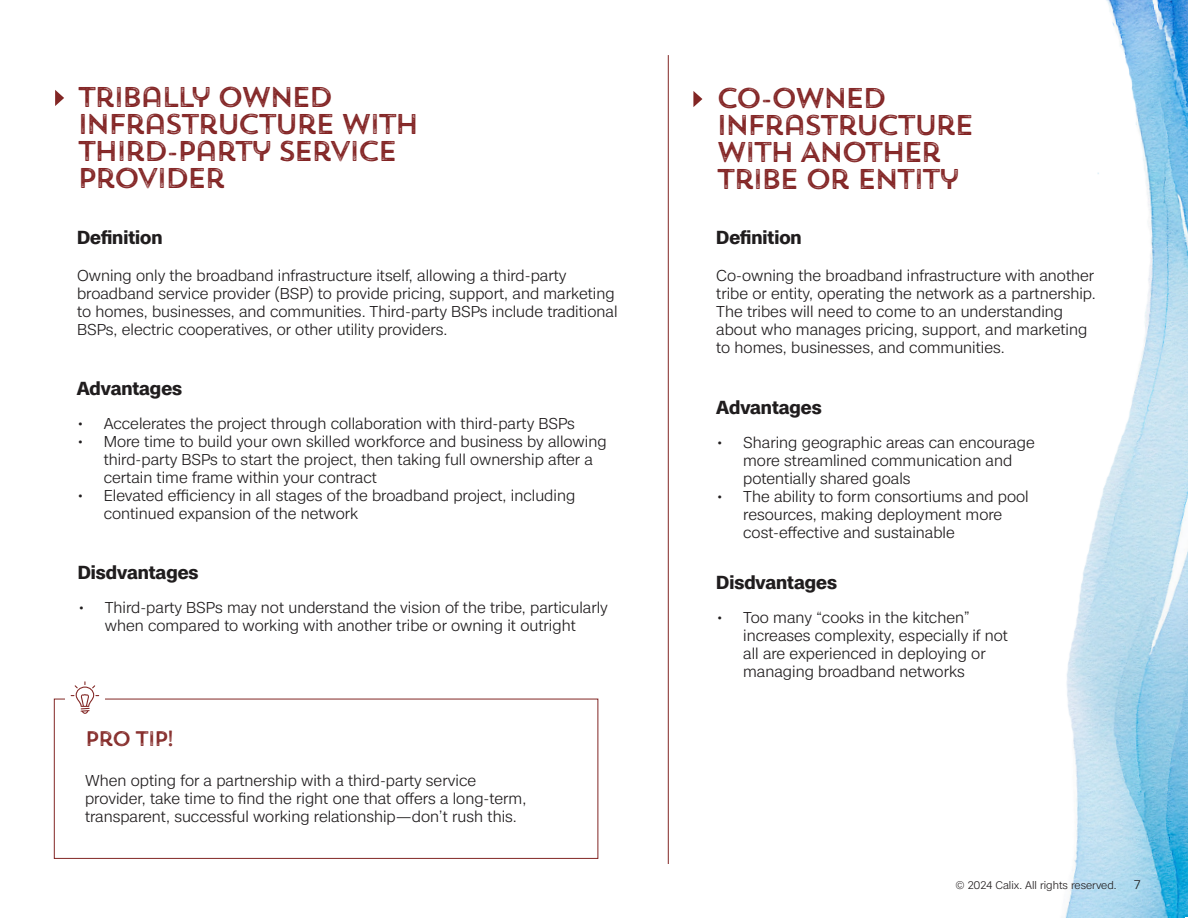
<style>
.page{position:relative;width:1188px;height:918px;background:#fff}
.page>*{position:absolute;margin:0;border:0;box-sizing:border-box;transform-origin:0 0}
.t1{font:28.5px/27px "Trend Rough Sans One";letter-spacing:-.115em;color:#822323}
.t2{font:21px "Trend Rough Sans One";letter-spacing:-.115em;color:#822624}
.t3{font:700 18px "Case";color:#201d1e}
.t4{font:300 15px/18px "Case";color:#201d1e}
.t5{font:300 12px "Case";color:#231f20}
.t6{font:300 10.5px "Case";color:#231f20}
</style>
<div class="page">
<img style="left:1065px;top:0;width:123px;height:918px">
<svg style="left:55px;top:90px;width:9px;height:16px"></svg>
<svg style="left:693px;top:91px;width:9px;height:16px"></svg>
<hr style="left:668px;top:55px;width:1px;height:809px;background:#822624">
<div style="left:54px;top:699px;width:544px;height:160px;border:1px solid #822624"></div>
<div style="left:65px;top:671px;width:40px;height:51px;background:#fff"></div>
<svg style="left:71px;top:681px;width:28px;height:33px"></svg>
<p class="t1" style="left:77px;top:83px;width:344px">TRIBALLY OWNED<br>INFRASTRUCTURE WITH<br>THIRD-PARTY SERVICE<br>PROVIDER</p>
<p class="t1" style="left:716px;top:84px;width:260px">CO-OWNED<br>INFRASTRUCTURE<br>WITH ANOTHER<br>TRIBE OR ENTITY</p>
<p class="t3" style="left:77px;top:224px;width:87px">Definition</p>
<p class="t3" style="left:716px;top:224px;width:87px">Definition</p>
<p class="t4" style="left:77px;top:266px;width:542px">Owning only the broadband infrastructure itself, allowing a third-party broadband service provider (BSP) to provide pricing, support, and marketing to homes, businesses, and communities. Third-party BSPs include traditional BSPs, electric cooperatives, or other utility providers.</p>
<p class="t4" style="left:716px;top:266px;width:381px">Co-owning the broadband infrastructure with another tribe or entity, operating the network as a partnership.<br>The tribes will need to come to an understanding about who manages pricing, support, and marketing</p>
<p class="t4" style="left:716px;top:338px;width:290px">to homes, businesses, and communities.</p>
<p class="t3" style="left:77px;top:375px;width:107px">Advantages</p>
<p class="t4" style="left:77px;top:414px;width:500px">• Accelerates the project through collaboration with third-party BSPs</p>
<p class="t4" style="left:104px;top:432px;width:504px;text-indent:-27px">• More time to build your own skilled workforce and business by allowing third-party BSPs to start the project, then taking full ownership after a certain time frame within your contract</p>
<p class="t4" style="left:104px;top:486px;width:473px;text-indent:-27px">• Elevated efficiency in all stages of the broadband project, including continued expansion of the network</p>
<p class="t3" style="left:78px;top:559px;width:122px">Disdvantages</p>
<p class="t3" style="left:716px;top:393px;width:107px">Advantages</p>
<p class="t4" style="left:743px;top:433px;width:293px;text-indent:-27px">• Sharing geographic areas can encourage more streamlined communication and potentially shared goals</p>
<p class="t4" style="left:743px;top:487px;width:287px;text-indent:-27px">• The ability to form consortiums and pool resources, making deployment more cost-effective and sustainable</p>
<p class="t3" style="left:716px;top:569px;width:122px">Disdvantages</p>
<p class="t4" style="left:78px;top:598px;width:532px;text-align:center">• Third-party BSPs may not understand the vision of the tribe, particularly when compared to working with another tribe or owning it outright</p>
<p class="t4" style="left:743px;top:608px;width:266px;text-indent:-27px">• Too many “cooks in the kitchen” increases complexity, especially if not all are experienced in deploying or managing broadband networks</p>
<p class="t2" style="left:85px;top:725px;width:91px">PRO TIP!</p>
<p class="t4" style="left:85px;top:771px;width:443px">When opting for a partnership with a third-party service provider, take time to find the right one that offers a long-term, transparent, successful working relationship—don’t rush this.</p>
<p class="t6" style="left:956px;top:878px;width:163px">© 2024 Calix. All rights reserved.</p>
<p class="t5" style="left:1134px;top:876px;width:8px">7</p>
</div>
